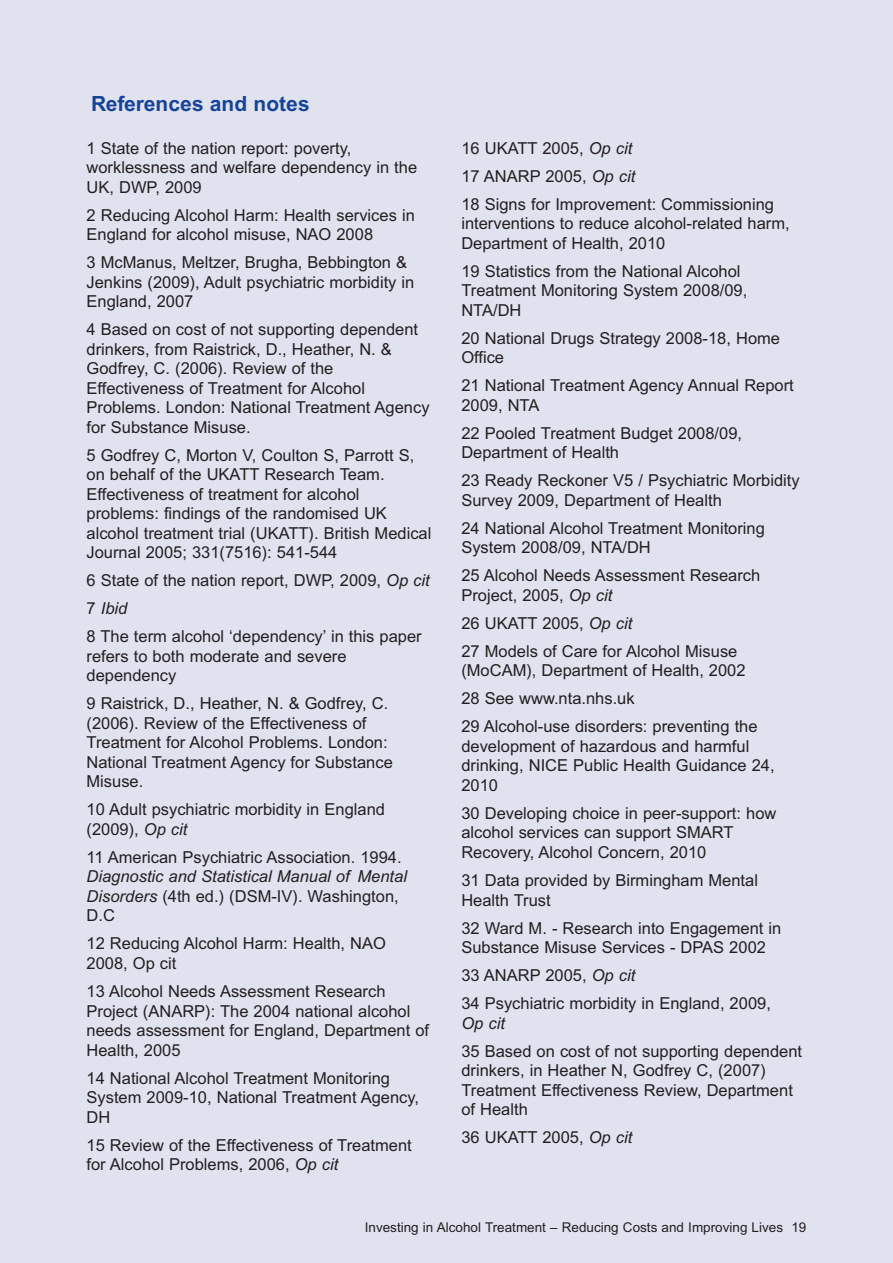
<style>
.page{position:relative;width:893px;height:1263px;background:#e1e2f0}
.page>*{position:absolute;margin:0;border:0;box-sizing:border-box;transform-origin:0 0}
.t1{font:700 21px "Arial SFMT";color:#154398}
.t2{font:16.5px/19.5px "Arial";color:#231f20}
.t3{font:italic 16.5px "Arial SFMT";color:#231f20}
.t4{font:13.5px "Arial";color:#231f20}
.s1{font-family:"Arial SFMT";font-style:italic}
.s2{font-family:"Arial";font-style:normal}
</style>
<div class="page">
<p class="t1" style="left:91px;top:96px;width:220px">References and notes</p>
<p class="t2" style="left:87px;top:138px;width:332px">1 State of the nation report: poverty, worklessness and welfare dependency in the<br>UK, DWP, 2009</p>
<p class="t2" style="left:87px;top:205px;width:330px">2 Reducing Alcohol Harm: Health services in<br>England for alcohol misuse, NAO 2008</p>
<p class="t2" style="left:87px;top:253px;width:329px">3 McManus, Meltzer, Brugha, Bebbington &amp;<br>Jenkins (2009), Adult psychiatric morbidity in<br>England, 2007</p>
<p class="t2" style="left:87px;top:320px;width:345px">4 Based on cost of not supporting dependent drinkers, from Raistrick, D., Heather, N. &amp; Godfrey, C. (2006). Review of the Effectiveness of Treatment for Alcohol Problems. London: National Treatment Agency for Substance Misuse.</p>
<p class="t2" style="left:87px;top:445px;width:346px">5 Godfrey C, Morton V, Coulton S, Parrott S, on behalf of the UKATT Research Team.<br>Effectiveness of treatment for alcohol problems: findings of the randomised UK alcohol treatment trial (UKATT). British Medical Journal 2005; 331(7516): 541-544</p>
<p class="t2" style="left:87px;top:571px;width:345px">6 State of the nation report, DWP, 2009, <span class="s1">Op cit</span></p>
<p class="t3" style="left:87px;top:602px;width:42px"><span class="s2">7</span> Ibid</p>
<p class="t2" style="left:87px;top:627px;width:337px">8 The term alcohol ‘dependency’ in this paper refers to both moderate and severe dependency</p>
<p class="t2" style="left:87px;top:694px;width:308px">9 Raistrick, D., Heather, N. &amp; Godfrey, C. (2006). Review of the Effectiveness of Treatment for Alcohol Problems. London:<br>National Treatment Agency for Substance Misuse.</p>
<p class="t2" style="left:87px;top:800px;width:300px">10 Adult psychiatric morbidity in England (2009), <span class="s1">Op cit</span></p>
<p class="t2" style="left:87px;top:847px;width:317px">11 American Psychiatric Association. 1994.</p>
<p class="t3" style="left:87px;top:871px;width:322px">Diagnostic and Statistical Manual of Mental</p>
<p class="t2" style="left:87px;top:886px;width:314px"><span class="s1">Disorders</span> (4th ed.) (DSM-IV). Washington,<br>D.C</p>
<p class="t2" style="left:87px;top:934px;width:301px">12 Reducing Alcohol Harm: Health, NAO<br>2008, Op cit</p>
<p class="t2" style="left:87px;top:981px;width:344px">13 Alcohol Needs Assessment Research Project (ANARP): The 2004 national alcohol needs assessment for England, Department of Health, 2005</p>
<p class="t2" style="left:87px;top:1068px;width:334px">14 National Alcohol Treatment Monitoring<br>System 2009-10, National Treatment Agency,<br>DH</p>
<p class="t2" style="left:87px;top:1135px;width:327px">15 Review of the Effectiveness of Treatment for Alcohol Problems, 2006, <span class="s1">Op cit</span></p>
<p class="t2" style="left:461px;top:134px;width:314px;line-height:28px">16 UKATT 2005, <span class="s1">Op cit<br></span>17 ANARP 2005, <span class="s1">Op cit<br></span>18 Signs for Improvement: Commissioning</p>
<p class="t2" style="left:461px;top:214px;width:330px">interventions to reduce alcohol-related harm,<br>Department of Health, 2010</p>
<p class="t2" style="left:461px;top:261px;width:287px">19 Statistics from the National Alcohol<br>Treatment Monitoring System 2008/09,<br>NTA/DH</p>
<p class="t2" style="left:461px;top:328px;width:320px">20 National Drugs Strategy 2008-18, Home<br>Office</p>
<p class="t2" style="left:461px;top:376px;width:334px">21 National Treatment Agency Annual Report<br>2009, NTA</p>
<p class="t2" style="left:461px;top:423px;width:282px">22 Pooled Treatment Budget 2008/09,<br>Department of Health</p>
<p class="t2" style="left:461px;top:471px;width:340px">23 Ready Reckoner V5 / Psychiatric Morbidity<br>Survey 2009, Department of Health</p>
<p class="t2" style="left:461px;top:518px;width:305px">24 National Alcohol Treatment Monitoring<br>System 2008/09, NTA/DH</p>
<p class="t2" style="left:461px;top:566px;width:300px">25 Alcohol Needs Assessment Research<br>Project, 2005, <span class="s1">Op cit</span></p>
<p class="t2" style="left:461px;top:609px;width:278px;line-height:28px">26 UKATT 2005, <span class="s1">Op cit<br></span>27 Models of Care for Alcohol Misuse</p>
<p class="t2" style="left:461px;top:657px;width:298px;line-height:28px">(MoCAM), Department of Health, 2002<br>28 See www.nta.nhs.uk<br>29 Alcohol-use disorders: preventing the</p>
<p class="t2" style="left:461px;top:736px;width:315px">development of hazardous and harmful drinking, NICE Public Health Guidance 24,<br>2010</p>
<p class="t2" style="left:461px;top:803px;width:317px">30 Developing choice in peer-support: how alcohol services can support SMART<br>Recovery, Alcohol Concern, 2010</p>
<p class="t2" style="left:461px;top:870px;width:298px">31 Data provided by Birmingham Mental<br>Health Trust</p>
<p class="t2" style="left:461px;top:918px;width:321px">32 Ward M. - Research into Engagement in<br>Substance Misuse Services - DPAS 2002</p>
<p class="t2" style="left:461px;top:961px;width:311px;line-height:28px">33 ANARP 2005, <span class="s1">Op cit<br></span>34 Psychiatric morbidity in England, 2009,</p>
<p class="t3" style="left:461px;top:1017px;width:45px">Op cit</p>
<p class="t2" style="left:461px;top:1041px;width:342px">35 Based on cost of not supporting dependent drinkers, in Heather N, Godfrey C, (2007)<br>Treatment Effectiveness Review, Department of Health</p>
<p class="t2" style="left:461px;top:1127px;width:172px">36 UKATT 2005, <span class="s1">Op cit</span></p>
<p class="t4" style="left:365px;top:1219px;width:443px">Investing in Alcohol Treatment – Reducing Costs and Improving Lives 19</p>
</div>
